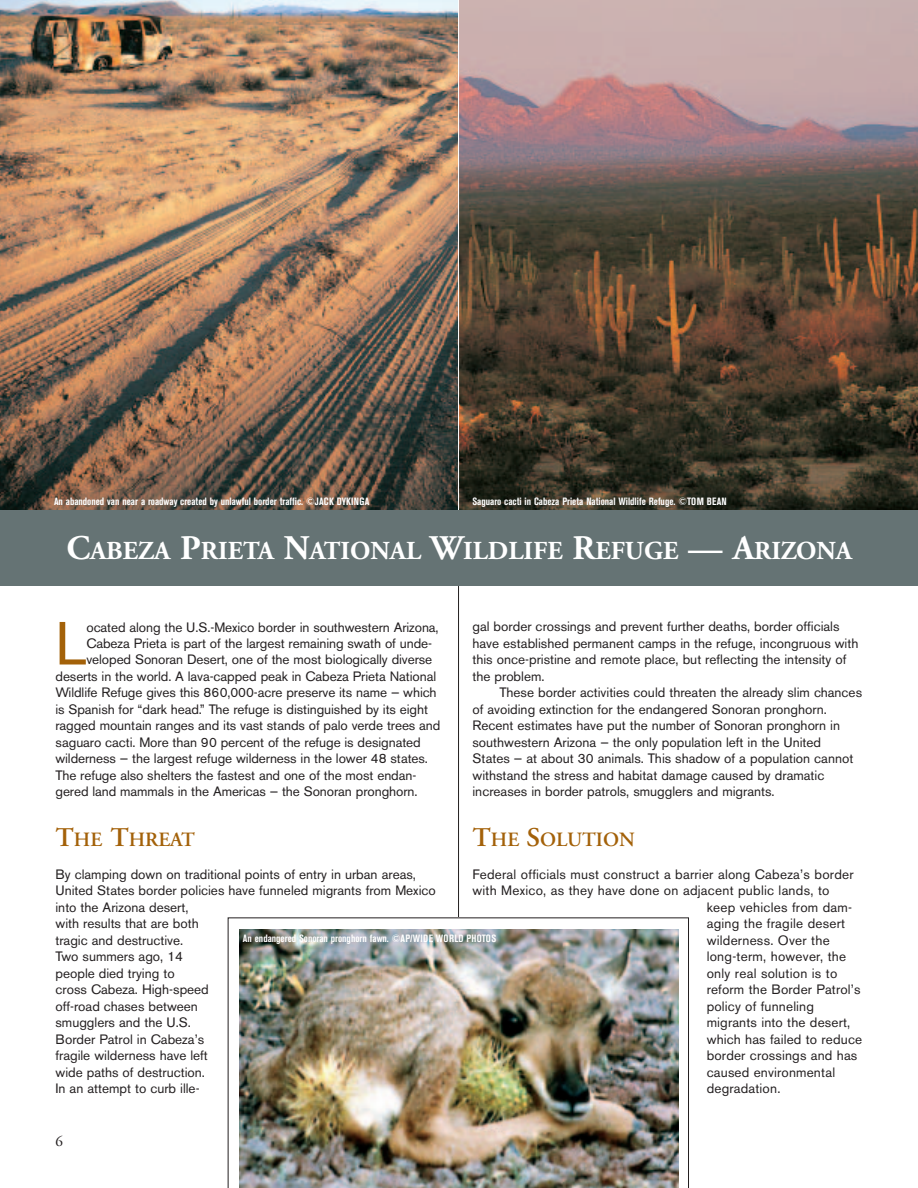
<style>
.page{position:relative;width:918px;height:1188px;background:#fff}
.page>*{position:absolute;margin:0;border:0;box-sizing:border-box;transform-origin:0 0}
.t1{font:60.15px "Akzidenz Grotesk BE";color:#a36109}
.t2{font:700 25.8px "Adobe Garamond";color:#fff}
.t3{font:600 20.25px "Adobe Garamond";color:#a36109}
.t4{font:15px "Adobe Garamond";color:#231f20}
.t5{font:13.5px/16.5px "Akzidenz Grotesk BE";color:#231f20}
.t6{font:700 condensed 10.5px "Akzidenz Grotesk BE";color:#fff}
.s1{font-size:34.5px}
.s2{font-size:27px}
</style>
<div class="page">
<hr style="left:458px;top:530px;width:1px;height:658px;background:#231f20">
<img style="left:0;top:0;width:458px;height:510px">
<img style="left:459px;top:0;width:459px;height:510px">
<svg style="left:228px;top:918px;width:461px;height:270px"></svg>
<img style="left:239px;top:930px;width:439px;height:258px">
<div style="left:0;top:510px;width:918px;height:76px;background:#657374"></div>
<p class="t6" style="left:54px;top:498px;width:317px">An abandoned van near a roadway created by unlawful border traffic. ©JACK DYKINGA</p>
<p class="t6" style="left:472px;top:498px;width:256px">Saguaro cacti in Cabeza Prieta National Wildlife Refuge. ©TOM BEAN</p>
<h2 class="t2" style="left:66px;top:540px;width:787px"><span class="s1">C</span>ABEZA <span class="s1">P</span>RIETA <span class="s1">N</span>ATIONAL <span class="s1">W</span>ILDLIFE <span class="s1">R</span>EFUGE <span class="s1">— A</span>RIZONA</h2>
<h1 class="t1" style="left:56px;top:622px;width:33px">L</h1>
<p class="t5" style="left:86px;top:620px;width:354px">ocated along the U.S.-Mexico border in southwestern Arizona,</p>
<p class="t5" style="left:473px;top:620px;width:387px">gal border crossings and prevent further deaths, border officials have established permanent camps in the refuge, incongruous with this once-pristine and remote place, but reflecting the intensity of the problem.</p>
<p class="t5" style="left:473px;top:686px;width:391px;text-indent:27px">These border activities could threaten the already slim chances of avoiding extinction for the endangered Sonoran pronghorn.<br>Recent estimates have put the number of Sonoran pronghorn in southwestern Arizona — the only population left in the United<br>States — at about 30 animals. This shadow of a population cannot withstand the stress and habitat damage caused by dramatic increases in border patrols, smugglers and migrants.</p>
<h3 class="t3" style="left:472px;top:831px;width:164px"><span class="s2">T</span>HE <span class="s2">S</span>OLUTION</h3>
<p class="t5" style="left:472px;top:867px;width:383px">Federal officials must construct a barrier along Cabeza’s border</p>
<p class="t5" style="left:472px;top:884px;width:359px">with Mexico, as they have done on adjacent public lands, to</p>
<p class="t5" style="left:707px;top:900px;width:147px">keep vehicles from dam-</p>
<p class="t5" style="left:707px;top:917px;width:140px">aging the fragile desert</p>
<p class="t5" style="left:707px;top:933px;width:125px">wilderness. Over the</p>
<p class="t5" style="left:707px;top:950px;width:141px">long-term, however, the</p>
<p class="t5" style="left:707px;top:966px;width:132px">only real solution is to</p>
<p class="t5" style="left:707px;top:983px;width:155px">reform the Border Patrol’s</p>
<p class="t5" style="left:707px;top:999px;width:109px">policy of funneling</p>
<p class="t5" style="left:707px;top:1016px;width:145px">migrants into the desert,</p>
<p class="t5" style="left:707px;top:1032px;width:157px">which has failed to reduce</p>
<p class="t5" style="left:707px;top:1049px;width:152px">border crossings and has</p>
<p class="t5" style="left:707px;top:1065px;width:130px">caused environmental</p>
<p class="t5" style="left:707px;top:1082px;width:75px">degradation.</p>
<p class="t5" style="left:86px;top:636px;width:347px">Cabeza Prieta is part of the largest remaining swath of unde-</p>
<p class="t5" style="left:86px;top:653px;width:347px">veloped Sonoran Desert, one of the most biologically diverse</p>
<p class="t5" style="left:55px;top:669px;width:382px">deserts in the world. A lava-capped peak in Cabeza Prieta National</p>
<p class="t5" style="left:55px;top:686px;width:382px">Wildlife Refuge gives this 860,000-acre preserve its name — which</p>
<p class="t5" style="left:55px;top:702px;width:374px">is Spanish for “dark head.” The refuge is distinguished by its eight</p>
<p class="t5" style="left:55px;top:719px;width:387px">ragged mountain ranges and its vast stands of palo verde trees and</p>
<p class="t5" style="left:55px;top:735px;width:367px">saguaro cacti. More than 90 percent of the refuge is designated</p>
<p class="t5" style="left:55px;top:752px;width:374px">wilderness — the largest refuge wilderness in the lower 48 states.</p>
<p class="t5" style="left:55px;top:768px;width:362px">The refuge also shelters the fastest and one of the most endan-</p>
<p class="t5" style="left:55px;top:785px;width:364px">gered land mammals in the Americas — the Sonoran pronghorn.</p>
<h3 class="t3" style="left:56px;top:831px;width:141px"><span class="s2">T</span>HE <span class="s2">T</span>HREAT</h3>
<p class="t5" style="left:56px;top:867px;width:382px">By clamping down on traditional points of entry in urban areas,<br>United States border policies have funneled migrants from Mexico into the Arizona desert,<br>with results that are both<br>tragic and destructive.<br>Two summers ago, 14<br>people died trying to<br>cross Cabeza. High-speed<br>off-road chases between<br>smugglers and the U.S.<br>Border Patrol in Cabeza’s<br>fragile wilderness have left<br>wide paths of destruction.<br>In an attempt to curb ille-</p>
<p class="t6" style="left:243px;top:934px;width:255px">An endangered Sonoran pronghorn fawn. ©AP/WIDE WORLD PHOTOS</p>
<p class="t4" style="left:56px;top:1136px;width:9px">6</p>
</div>
